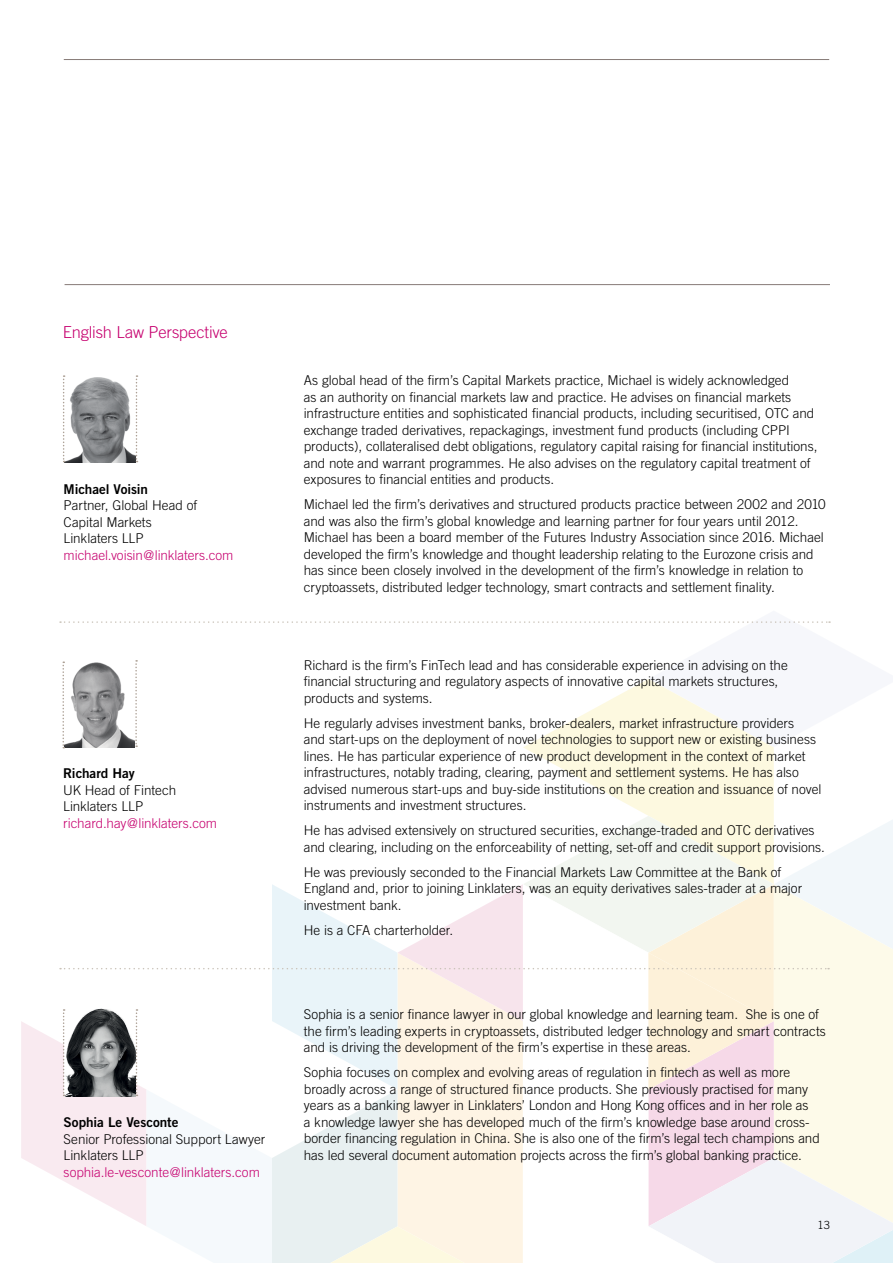
<style>
.page{position:relative;width:893px;height:1263px;background:#fff}
.page>*{position:absolute;margin:0;border:0;box-sizing:border-box;transform-origin:0 0}
.t1{font:300 16.5px "Trade Gothic";letter-spacing:-.01em;color:#c6006f}
.t2{font:300 13.5px/16.5px "Trade Gothic";color:#000}
.t3{font:300 13.5px "Trade Gothic";letter-spacing:-.005em;color:#c6006f}
.t4{font:13.5px "Trade Gothic Bold Two";letter-spacing:-.005em;color:#000}
.t5{font:300 11.25px "Trade Gothic";color:#000}
</style>
<div class="page">
<svg style="left:525px;top:748px;width:249px;height:68px;fill:#fdf9e0"></svg>
<hr style="left:65px;top:284px;width:765px;height:1px;background:#877b77">
<img style="left:65px;top:376px;width:70px;height:87px">
<svg style="left:136px;top:375px;width:1px;height:87px"></svg>
<svg style="left:63px;top:375px;width:2px;height:87px"></svg>
<svg style="left:60px;top:621px;width:771px;height:127px"></svg>
<svg style="left:21px;top:816px;width:872px;height:447px"></svg>
<hr style="left:64px;top:59px;width:765px;height:1px;background:#877b77">
<p class="t1" style="left:63px;top:322px;width:167px">English Law Perspective</p>
<p class="t4" style="left:64px;top:480px;width:86px">Michael Voisin</p>
<p class="t2" style="left:64px;top:497px;width:135px">Partner, Global Head of<br>Capital Markets<br>Linklaters LLP</p>
<p class="t3" style="left:64px;top:547px;width:171px">michael.voisin@linklaters.com</p>
<p class="t4" style="left:63px;top:765px;width:73px">Richard Hay</p>
<p class="t2" style="left:63px;top:781px;width:114px">UK Head of Fintech<br>Linklaters LLP</p>
<p class="t3" style="left:63px;top:815px;width:155px">richard.hay@linklaters.com</p>
<p class="t4" style="left:64px;top:1114px;width:116px">Sophia Le Vesconte</p>
<p class="t2" style="left:64px;top:1131px;width:203px">Senior Professional Support Lawyer<br>Linklaters LLP</p>
<p class="t3" style="left:64px;top:1164px;width:198px">sophia.le-vesconte@linklaters.com</p>
<p class="t2" style="left:304px;top:372px;width:515px">As global head of the firm’s Capital Markets practice, Michael is widely acknowledged<br>as an authority on financial markets law and practice. He advises on financial markets infrastructure entities and sophisticated financial products, including securitised, OTC and exchange traded derivatives, repackagings, investment fund products (including CPPI products), collateralised debt obligations, regulatory capital raising for financial institutions, and note and warrant programmes. He also advises on the regulatory capital treatment of exposures to financial entities and products.</p>
<p class="t2" style="left:304px;top:496px;width:523px">Michael led the firm’s derivatives and structured products practice between 2002 and 2010 and was also the firm’s global knowledge and learning partner for four years until 2012.<br>Michael has been a board member of the Futures Industry Association since 2016. Michael developed the firm’s knowledge and thought leadership relating to the Eurozone crisis and has since been closely involved in the development of the firm’s knowledge in relation to cryptoassets, distributed ledger technology, smart contracts and settlement finality.</p>
<p class="t2" style="left:304px;top:657px;width:486px">Richard is the firm’s FinTech lead and has considerable experience in advising on the financial structuring and regulatory aspects of innovative capital markets structures, products and systems.</p>
<p class="t2" style="left:304px;top:715px;width:519px">He regularly advises investment banks, broker-dealers, market infrastructure providers<br>and start-ups on the deployment of novel technologies to support new or existing business lines. He has particular experience of new product development in the context of market infrastructures, notably trading, clearing, payment and settlement systems. He has also advised numerous start-ups and buy-side institutions on the creation and issuance of novel instruments and investment structures.</p>
<p class="t2" style="left:304px;top:822px;width:523px">He has advised extensively on structured securities, exchange-traded and OTC derivatives and clearing, including on the enforceability of netting, set-off and credit support provisions.</p>
<p class="t2" style="left:304px;top:864px;width:500px">He was previously seconded to the Financial Markets Law Committee at the Bank of<br>England and, prior to joining Linklaters, was an equity derivatives sales-trader at a major investment bank.</p>
<p class="t2" style="left:304px;top:922px;width:151px">He is a CFA charterholder.</p>
<p class="t2" style="left:304px;top:1006px;width:524px">Sophia is a senior finance lawyer in our global knowledge and learning team. She is one of the firm’s leading experts in cryptoassets, distributed ledger technology and smart contracts and is driving the development of the firm’s expertise in these areas.</p>
<p class="t2" style="left:304px;top:1064px;width:518px">Sophia focuses on complex and evolving areas of regulation in fintech as well as more broadly across a range of structured finance products. She previously practised for many years as a banking lawyer in Linklaters’ London and Hong Kong offices and in her role as<br>a knowledge lawyer she has developed much of the firm’s knowledge base around cross&shy;border financing regulation in China. She is also one of the firm’s legal tech champions and has led several document automation projects across the firm’s global banking practice.</p>
<p class="t5" style="left:818px;top:1218px;width:14px">13</p>
</div>
